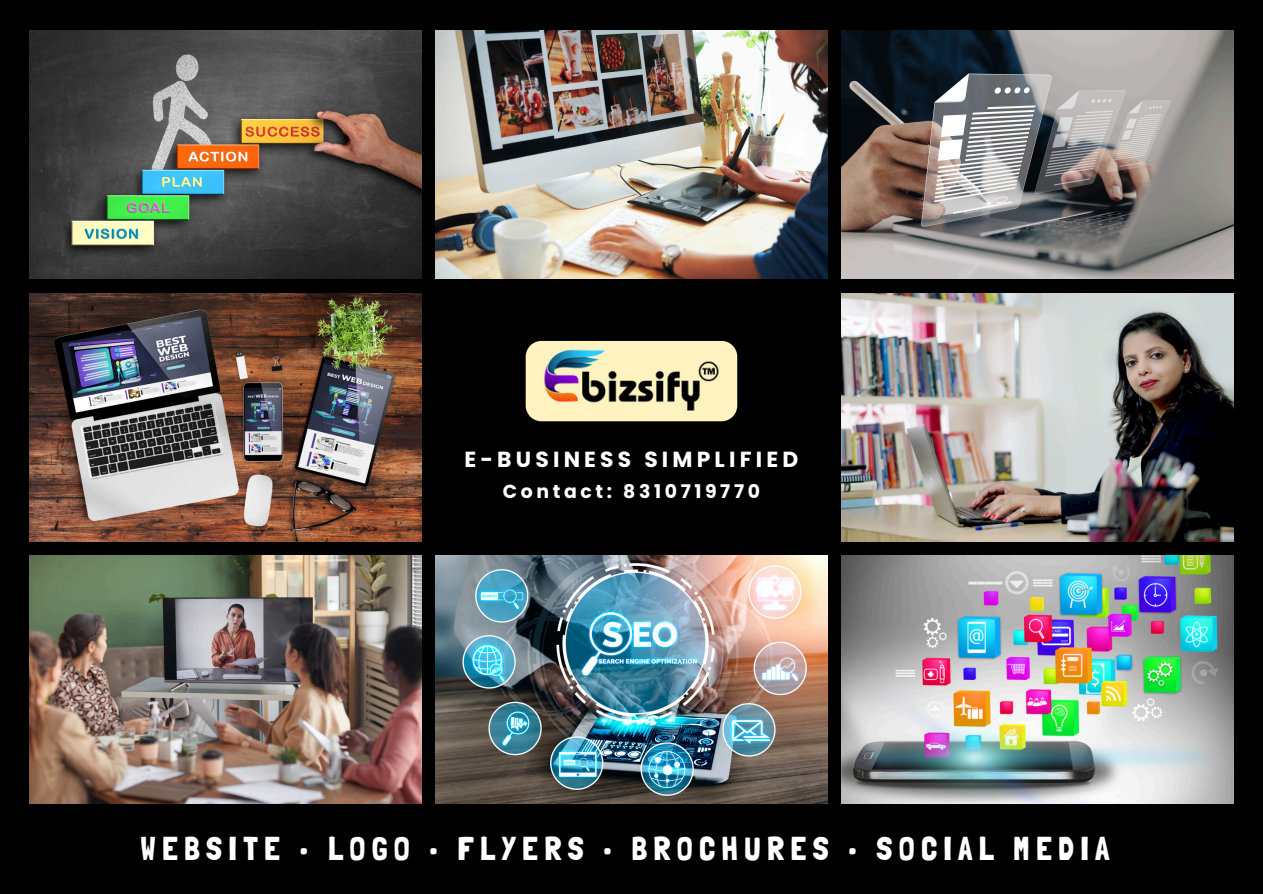
<style>
.page{position:relative;width:1263px;height:894px;background:#fff}
.page>*{position:absolute;margin:0;border:0;box-sizing:border-box;transform-origin:0 0}
.t1{font:33px "Londrina Solid";letter-spacing:.19em;color:#fff}
.t2{font:700 21.75px "Poppins";letter-spacing:.19em;color:#fff}
.t3{font:700 18.9px "Poppins";letter-spacing:.19em;color:#fff}
</style>
<div class="page">
<div style="left:0;top:0;width:1263px;height:893px;background:#000"></div>
<img style="left:29px;top:31px;width:392px;height:247px">
<img style="left:436px;top:31px;width:391px;height:247px">
<img style="left:842px;top:31px;width:391px;height:247px">
<img style="left:29px;top:293px;width:392px;height:248px">
<img style="left:842px;top:293px;width:391px;height:248px">
<img style="left:29px;top:555px;width:392px;height:248px">
<img style="left:436px;top:555px;width:391px;height:248px">
<img style="left:842px;top:555px;width:391px;height:248px">
<img style="left:526px;top:341px;width:211px;height:80px">
<h2 class="t2" style="left:464px;top:444px;width:335px">E-BUSINESS SIMPLIFIED</h2>
<h1 class="t3" style="left:503px;top:478px;width:259px">Contact: 8310719770</h1>
<p class="t1" style="left:141px;top:828px;width:970px">WEBSITE • LOGO • FLYERS • BROCHURES • SOCIAL MEDIA</p>
</div>
